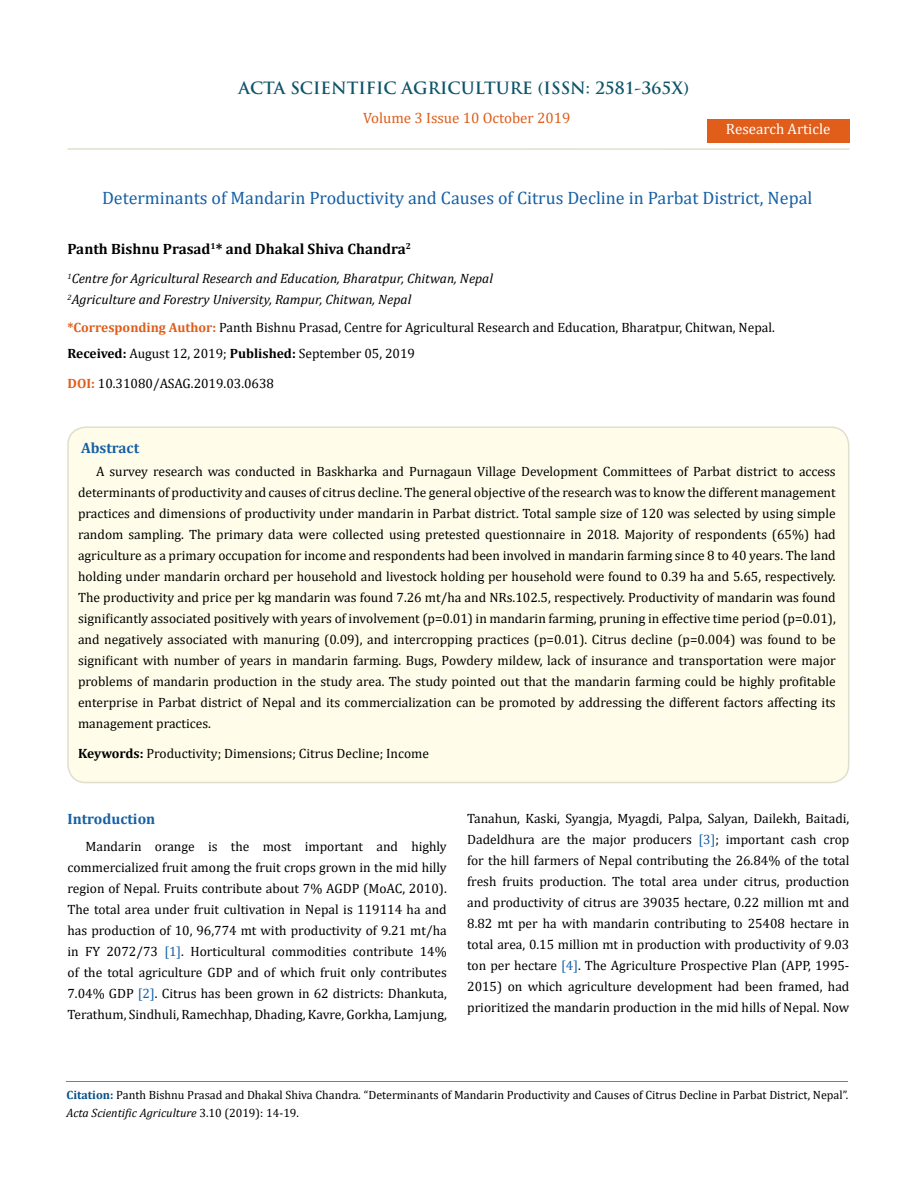
<style>
.page{position:relative;width:917px;height:1188px;background:#fff}
.page>*{position:absolute;margin:0;border:0;box-sizing:border-box;transform-origin:0 0}
.t1{font:18px "Cambria";color:#1560a6}
.t2{font:700 16.5px "Trajan Pro";color:#0e546a}
.t3{font:700 15px "Cambria";color:#000}
.t4{font:15px "Cambria";color:#e05d1a}
.t5{font:700 15px "Cambria";color:#1560a6}
.t6{font:15px "Cambria";color:#fff}
.t7{font:13.5px/21px "Cambria";color:#000;text-align:justify}
.t8{font:italic 13.5px/21px "Cambria";color:#000}
.t9{font:12px/18px "Cambria";color:#000}
.s1{font-weight:700;color:#e05d1a}
.s2{font-weight:700}
.s3{color:#1560a6}
.s4{font-weight:700;color:#035089}
.s5{font-style:italic}
</style>
<div class="page">
<div style="left:707px;top:119px;width:142px;height:23px;background:#e05d1a"></div>
<div style="left:68px;top:427px;width:780px;height:356px;background:#fffde9;border-radius:18px"></div>
<div style="left:67px;top:426px;width:782px;height:357px;border:2px solid #e0dfcd;border-radius:18px"></div>
<hr style="left:66px;top:1081px;width:782px;height:1px;background:#e05d1a">
<hr style="left:67px;top:148px;width:782px;height:2px;background:#e0dfcd">
<p class="t2" style="left:238px;top:77px;width:452px">ACTA SCIENTIFIC AGRICULTURE (ISSN: 2581-365X)</p>
<p class="t4" style="left:363px;top:109px;width:209px">Volume 3 Issue 10 October 2019</p>
<p class="t6" style="left:726px;top:120px;width:106px">Research Article</p>
<h1 class="t1" style="left:102px;top:187px;width:711px">Determinants of Mandarin Productivity and Causes of Citrus Decline in Parbat District, Nepal</h1>
<p class="t3" style="left:67px;top:238px;width:345px">Panth Bishnu Prasad<sup>1</sup>* and Dhakal Shiva Chandra<sup>2</sup></p>
<p class="t8" style="left:67px;top:267px;width:427px"><sup>1</sup>Centre for Agricultural Research and Education, Bharatpur, Chitwan, Nepal<br><sup>2</sup>Agriculture and Forestry University, Rampur, Chitwan, Nepal</p>
<p class="t7" style="left:67px;top:316px;width:709px"><span class="s1">*Corresponding Author:</span> Panth Bishnu Prasad, Centre for Agricultural Research and Education, Bharatpur, Chitwan, Nepal.</p>
<p class="t7" style="left:67px;top:343px;width:349px"><span class="s2">Received:</span> August 12, 2019; <span class="s2">Published:</span> September 05, 2019</p>
<p class="t7" style="left:67px;top:373px;width:208px"><span class="s1">DOI:</span> 10.31080/ASAG.2019.03.0638</p>
<p class="t5" style="left:81px;top:438px;width:60px">Abstract</p>
<p class="t7" style="left:78px;top:460px;width:759px;text-indent:18px">A survey research was conducted in Baskharka and Purnagaun Village Development Committees of Parbat district to access determinants of productivity and causes of citrus decline. The general objective of the research was to know the different management practices and dimensions of productivity under mandarin in Parbat district. Total sample size of 120 was selected by using simple random sampling. The primary data were collected using pretested questionnaire in 2018. Majority of respondents (65%) had agriculture as a primary occupation for income and respondents had been involved in mandarin farming since 8 to 40 years. The land holding under mandarin orchard per household and livestock holding per household were found to 0.39 ha and 5.65, respectively.<br>The productivity and price per kg mandarin was found 7.26 mt/ha and NRs.102.5, respectively. Productivity of mandarin was found significantly associated positively with years of involvement (p=0.01) in mandarin farming, pruning in effective time period (p=0.01), and negatively associated with manuring (0.09), and intercropping practices (p=0.01). Citrus decline (p=0.004) was found to be significant with number of years in mandarin farming. Bugs, Powdery mildew, lack of insurance and transportation were major problems of mandarin production in the study area. The study pointed out that the mandarin farming could be highly profitable enterprise in Parbat district of Nepal and its commercialization can be promoted by addressing the different factors affecting its management practices.</p>
<p class="t7" style="left:78px;top:742px;width:352px"><span class="s2">Keywords:</span> Productivity; Dimensions; Citrus Decline; Income</p>
<p class="t5" style="left:67px;top:809px;width:89px">Introduction</p>
<p class="t7" style="left:67px;top:836px;width:381px;text-indent:18px">Mandarin orange is the most important and highly commercialized fruit among the fruit crops grown in the mid hilly region of Nepal. Fruits contribute about 7% AGDP (MoAC, 2010).<br>The total area under fruit cultivation in Nepal is 119114 ha and has production of 10, 96,774 mt with productivity of 9.21 mt/ha in FY 2072/73 <span class="s3">[1]</span>. Horticultural commodities contribute 14% of the total agriculture GDP and of which fruit only contributes 7.04% GDP <span class="s3">[2]</span>. Citrus has been grown in 62 districts: Dhankuta, Terathum, Sindhuli, Ramechhap, Dhading, Kavre, Gorkha, Lamjung,</p>
<p class="t7" style="left:467px;top:808px;width:384px">Tanahun, Kaski, Syangja, Myagdi, Palpa, Salyan, Dailekh, Baitadi, Dadeldhura are the major producers <span class="s3">[3]</span>; important cash crop for the hill farmers of Nepal contributing the 26.84% of the total fresh fruits production. The total area under citrus, production and productivity of citrus are 39035 hectare, 0.22 million mt and 8.82 mt per ha with mandarin contributing to 25408 hectare in total area, 0.15 million mt in production with productivity of 9.03 ton per hectare <span class="s3">[4]</span>. The Agriculture Prospective Plan (APP, 1995- 2015) on which agriculture development had been framed, had prioritized the mandarin production in the mid hills of Nepal. Now</p>
<p class="t9" style="left:66px;top:1086px;width:783px"><span class="s4">Citation:</span> Panth Bishnu Prasad and Dhakal Shiva Chandra<span class="s5">.</span> “Determinants of Mandarin Productivity and Causes of Citrus Decline in Parbat District, Nepal”.<br><span class="s5">Acta Scientific Agriculture</span> 3.10 (2019): 14-19.</p>
</div>
